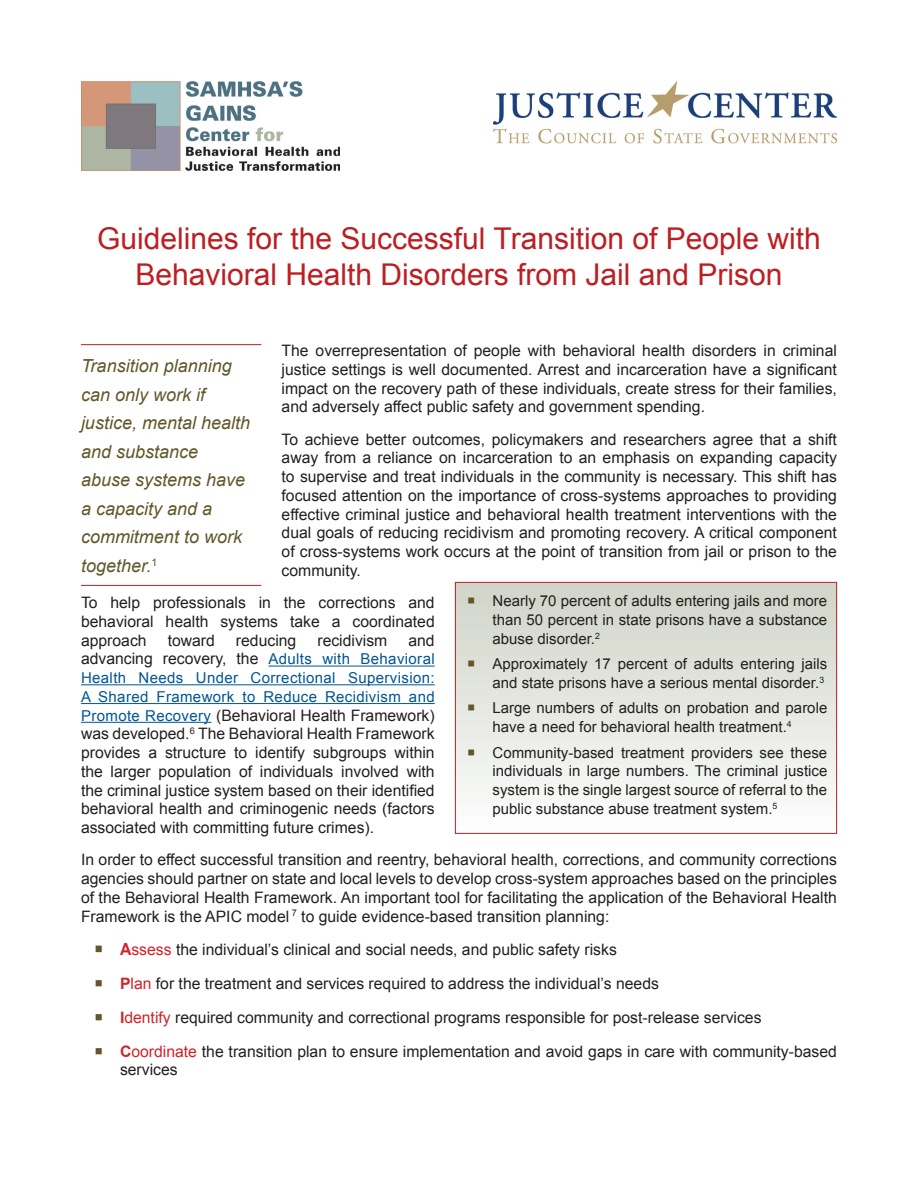
<style>
.page{position:relative;width:918px;height:1188px;background:#fff}
.page>*{position:absolute;margin:0;border:0;box-sizing:border-box;transform-origin:0 0}
.t1{font:30px/36px "Arial";color:#bd1e22;text-align:center}
.t2{font:italic 18px/28.5px "Arial";color:#60572a}
.t3{font:15.75px/18.8px "Arial";color:#231f20;text-align:justify}
.t4{font:15px/18.8px "Arial";color:#231f20;text-align:justify}
.t5{font:15px/18.8px "Arial";letter-spacing:.025em;color:#005595}
.s1{font-size:15px;color:#005595}
.s2{font-weight:700;font-size:16.65px;color:#d1232a}
.s3{color:#d1232a}
.s4{font-weight:700;color:#d1232a}
</style>
<div class="page">
<hr style="left:268px;top:666px;width:167px;height:1px;background:#005595">
<hr style="left:81px;top:684px;width:354px;height:1px;background:#005595">
<hr style="left:81px;top:703px;width:354px;height:1px;background:#005595">
<hr style="left:81px;top:722px;width:131px;height:1px;background:#005595">
<hr style="left:81px;top:344px;width:180px;height:1px;background:#bd1e22">
<hr style="left:81px;top:585px;width:180px;height:1px;background:#bd1e22">
<div style="left:455px;top:582px;width:382px;height:251px;background:linear-gradient(to bottom,#d0d3c7,#fdfefd)"></div>
<div style="left:455px;top:582px;width:382px;height:252px;border:1px solid #bd1e22"></div>
<img style="left:81px;top:81px;width:259px;height:89px">
<img style="left:494px;top:81px;width:343px;height:63px">
<svg style="left:468px;top:598px;width:6px;height:6px"></svg>
<svg style="left:468px;top:661px;width:6px;height:6px"></svg>
<svg style="left:468px;top:705px;width:6px;height:6px"></svg>
<svg style="left:468px;top:749px;width:6px;height:6px"></svg>
<p class="t1" style="left:97px;top:220px;width:725px">Guidelines for the Successful Transition of People with<br>Behavioral Health Disorders from Jail and Prison</p>
<p class="t3" style="left:282px;top:341px;width:557px">The overrepresentation of people with behavioral health disorders in criminal justice settings is well documented. Arrest and incarceration have a significant impact on the recovery path of these individuals, create stress for their families, and adversely affect public safety and government spending.</p>
<p class="t3" style="left:282px;top:430px;width:557px">To achieve better outcomes, policymakers and researchers agree that a shift away from a reliance on incarceration to an emphasis on expanding capacity to supervise and treat individuals in the community is necessary. This shift has focused attention on the importance of cross-systems approaches to providing effective criminal justice and behavioral health treatment interventions with the dual goals of reducing recidivism and promoting recovery. A critical component of cross-systems work occurs at the point of transition from jail or prison to the community.</p>
<p class="t3" style="left:81px;top:593px;width:355px">To help professionals in the corrections and behavioral health systems take a coordinated approach</p>
<p class="t2" style="left:81px;top:352px;width:171px">Transition planning can only work if justice, mental health and substance abuse systems have a capacity and a commitment to work together.<sup>1</sup></p>
<p class="t4" style="left:493px;top:592px;width:336px">Nearly 70 percent of adults entering jails and more than 50 percent in state prisons have a substance abuse disorder.<sup>2</sup></p>
<p class="t4" style="left:493px;top:655px;width:336px">Approximately 17 percent of adults entering jails and state prisons have a serious mental disorder.<sup>3</sup></p>
<p class="t4" style="left:493px;top:699px;width:336px">Large numbers of adults on probation and parole have a need for behavioral health treatment.<sup>4</sup></p>
<p class="t4" style="left:493px;top:743px;width:336px">Community-based treatment providers see these individuals in large numbers. The criminal justice system is the single largest source of referral to the public substance abuse treatment system.<sup>5</sup></p>
<p class="t3" style="left:81px;top:631px;width:355px;text-align:right">and<br>advancing recovery, the <span class="s1">Adults with Behavioral</span></p>
<p class="t5" style="left:81px;top:669px;width:355px">Health Needs Under Correctional Supervision:<br>A Shared Framework to Reduce Recidivism and</p>
<p class="t3" style="left:81px;top:706px;width:355px"><span class="s1">Promote Recovery</span> (Behavioral Health Framework) was developed.<sup>6</sup> The Behavioral Health Framework provides a structure to identify subgroups within the larger population of individuals involved with the criminal justice system based on their identified behavioral health and criminogenic needs (factors associated with committing future crimes).</p>
<p class="t3" style="left:81px;top:851px;width:757px">In order to effect successful transition and reentry, behavioral health, corrections, and community corrections agencies should partner on state and local levels to develop cross-system approaches based on the principles of the Behavioral Health Framework. An important tool for facilitating the application of the Behavioral Health Framework is the APIC model <sup>7</sup> to guide evidence-based transition planning:</p>
<p class="t3" style="left:120px;top:941px;width:498px"><span class="s2">A</span><span class="s3">ssess</span> the individual’s clinical and social needs, and public safety risks</p>
<p class="t3" style="left:120px;top:974px;width:541px"><span class="s4">P</span><span class="s3">lan</span> for the treatment and services required to address the individual’s needs</p>
<p class="t3" style="left:120px;top:1008px;width:643px"><span class="s4">I</span><span class="s3">dentify</span> required community and correctional programs responsible for post-release services</p>
<p class="t3" style="left:120px;top:1042px;width:718px"><span class="s4">C</span><span class="s3">oordinate</span> the transition plan to ensure implementation and avoid gaps in care with community-based services</p>
<p class="t3" style="left:168px;top:631px;width:49px">toward</p>
<p class="t3" style="left:236px;top:631px;width:62px">reducing</p>
<p class="t3" style="left:317px;top:631px;width:71px">recidivism</p>
</div>
